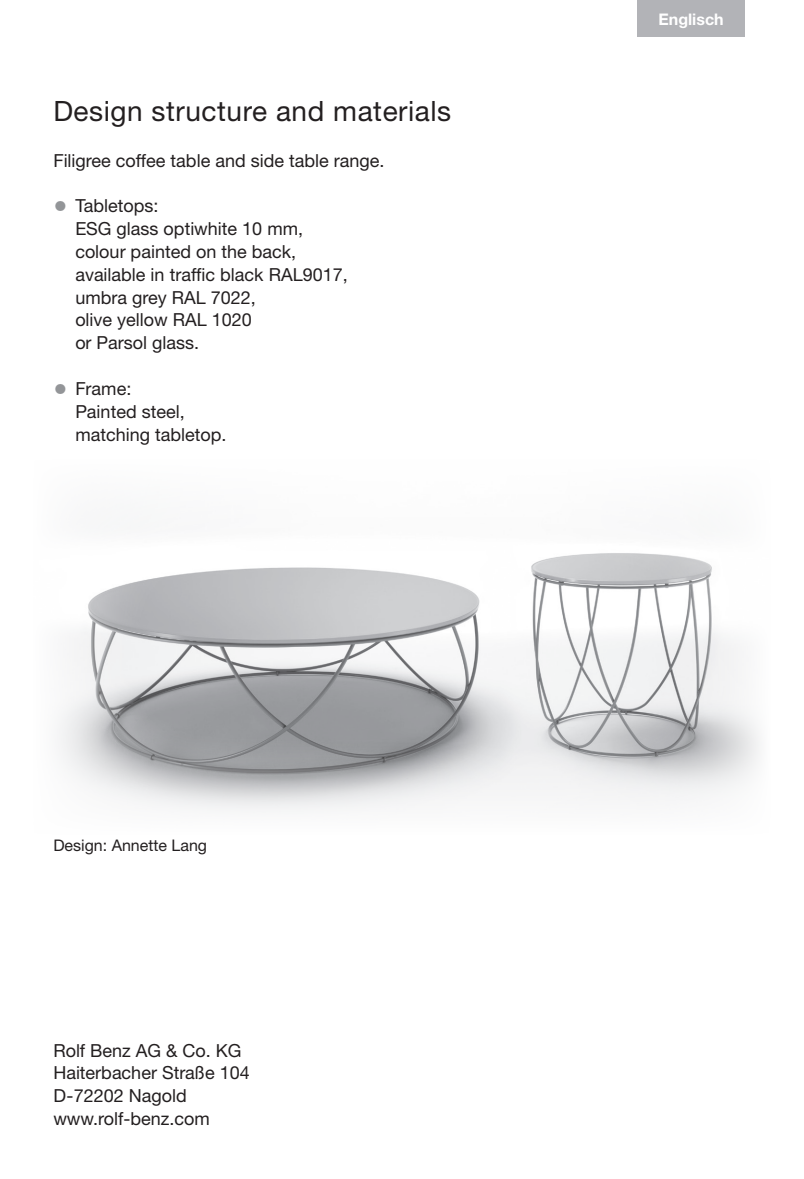
<style>
.page{position:relative;width:804px;height:1179px;background:#fff}
.page>*{position:absolute;margin:0;border:0;box-sizing:border-box;transform-origin:0 0}
.t1{font:28px "Helvetica Neue";letter-spacing:.02em;color:#231f20}
.t2{font:28px "Helvetica Neue";color:#939598}
.t3{font:18px "Helvetica Neue";color:#231f20}
.t4{font:16px "Helvetica Neue";color:#231f20}
.t5{font:700 16px "Helvetica Neue";color:#fff}
</style>
<div class="page">
<img style="left:59px;top:553px;width:701px;height:258px">
<div style="left:637px;top:0;width:108px;height:36px;background:#b2b3b7"></div>
<p class="t1" style="left:53px;top:94px;width:399px">Design structure and materials</p>
<p class="t3" style="left:53px;top:149px;width:333px">Filigree coffee table and side table range.</p>
<p class="t3" style="left:75px;top:195px;width:85px">Tabletops:</p>
<p class="t3" style="left:75px;top:218px;width:229px">ESG glass optiwhite 10 mm,</p>
<p class="t3" style="left:75px;top:241px;width:222px">colour painted on the back,</p>
<p class="t3" style="left:75px;top:263px;width:274px">available in traffic black RAL9017,</p>
<p class="t3" style="left:75px;top:286px;width:182px">umbra grey RAL 7022,</p>
<p class="t3" style="left:75px;top:309px;width:178px">olive yellow RAL 1020</p>
<p class="t3" style="left:75px;top:332px;width:125px">or Parsol glass.</p>
<p class="t3" style="left:75px;top:377px;width:58px">Frame:</p>
<p class="t3" style="left:75px;top:400px;width:111px">Painted steel,</p>
<p class="t3" style="left:75px;top:423px;width:153px">matching tabletop.</p>
<p class="t2" style="left:53px;top:189px;width:15px">•</p>
<p class="t2" style="left:53px;top:372px;width:15px">•</p>
<p class="t4" style="left:53px;top:835px;width:155px">Design: Annette Lang</p>
<p class="t3" style="left:53px;top:1039px;width:190px">Rolf Benz AG &amp; Co. KG</p>
<p class="t3" style="left:53px;top:1061px;width:198px">Haiterbacher Straße 104</p>
<p class="t3" style="left:53px;top:1084px;width:135px">D-72202 Nagold</p>
<p class="t3" style="left:53px;top:1107px;width:158px">www.rolf-benz.com</p>
<p class="t5" style="left:659px;top:9px;width:67px">Englisch</p>
</div>
